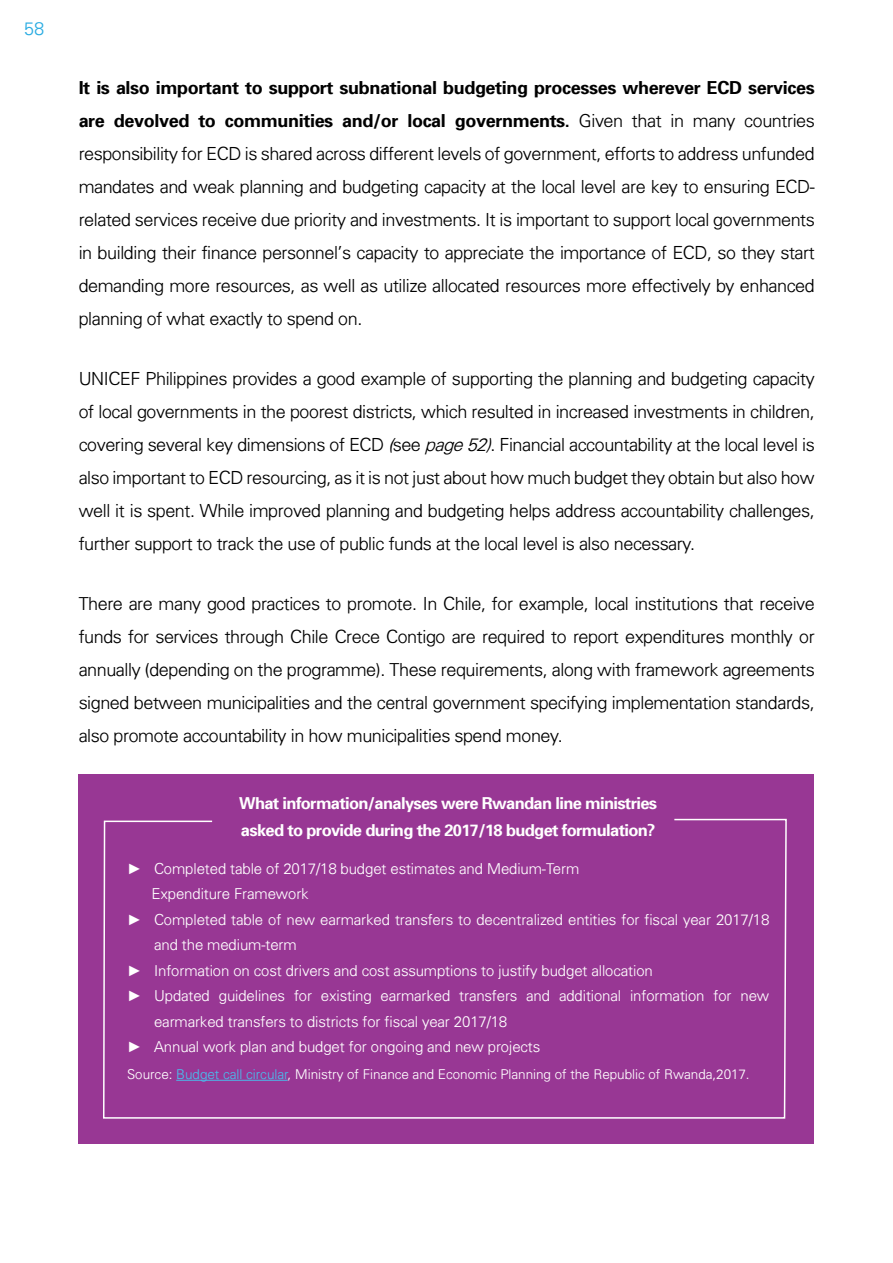
<style>
.page{position:relative;width:893px;height:1263px;background:#fff}
.page>*{position:absolute;margin:0;border:0;box-sizing:border-box;transform-origin:0 0}
.t1{font:300 18px/33px "Univers";letter-spacing:-.02em;color:#000;text-align:justify}
.t2{font:700 18px/33px "Univers 65";letter-spacing:-.02em;color:#000}
.t3{font:300 18px "Univers";color:#2aace2}
.t4{font:700 16.5px/27px "Univers 65";letter-spacing:-.04em;color:#fff}
.t5{font:300 15px "Univers";letter-spacing:-.005em;color:#fff}
.t6{font:300 13.5px "Univers";color:#fff}
.s1{font-family:"Univers";font-weight:300}
.s2{font-style:italic}
.s3{font-family:"Arial";font-weight:400}
.s4{color:#4abcec}
</style>
<div class="page">
<div style="left:78px;top:774px;width:735px;height:370px;background:#983794"></div>
<svg style="left:103px;top:818px;width:684px;height:301px"></svg>
<p class="t3" style="left:24px;top:18px;width:21px">58</p>
<p class="t2" style="left:79px;top:71px;width:738px">It is also important to support subnational budgeting processes wherever ECD services are devolved to communities and/or local governments. <span class="s1">Given that in many countries</span></p>
<p class="t1" style="left:79px;top:137px;width:738px">responsibility for ECD is shared across different levels of government, efforts to address unfunded mandates and weak planning and budgeting capacity at the local level are key to ensuring ECD&shy;related services receive due priority and investments. It is important to support local governments in building their finance personnel’s capacity to appreciate the importance of ECD, so they start demanding more resources, as well as utilize allocated resources more effectively by enhanced planning of what exactly to spend on.</p>
<p class="t1" style="left:79px;top:362px;width:738px">UNICEF Philippines provides a good example of supporting the planning and budgeting capacity of local governments in the poorest districts, which resulted in increased investments in children, covering several key dimensions of ECD <span class="s2">(</span>see <span class="s2">page 52)</span>. Financial accountability at the local level is also important to ECD resourcing, as it is not just about how much budget they obtain but also how well it is spent. While improved planning and budgeting helps address accountability challenges, further support to track the use of public funds at the local level is also necessary.</p>
<p class="t1" style="left:79px;top:587px;width:738px">There are many good practices to promote. In Chile, for example, local institutions that receive funds for services through Chile Crece Contigo are required to report expenditures monthly or annually (depending on the programme). These requirements, along with framework agreements signed between municipalities and the central government specifying implementation standards, also promote accountability in how municipalities spend money.</p>
<p class="t4" style="left:239px;top:789px;width:419px">What information/analyses were Rwandan line ministries asked to provide during the 2017/18 budget formulation?</p>
<p class="t5" style="left:127px;top:859px;width:454px"><span class="s3">►</span> Completed table of 2017/18 budget estimates and Medium-Term</p>
<p class="t5" style="left:152px;top:885px;width:159px">Expenditure Framework</p>
<p class="t5" style="left:127px;top:910px;width:644px"><span class="s3">►</span> Completed table of new earmarked transfers to decentralized entities for fiscal year 2017/18</p>
<p class="t5" style="left:154px;top:936px;width:144px">and the medium-term</p>
<p class="t5" style="left:127px;top:961px;width:527px"><span class="s3">►</span> Information on cost drivers and cost assumptions to justify budget allocation</p>
<p class="t5" style="left:127px;top:987px;width:644px"><span class="s3">►</span> Updated guidelines for existing earmarked transfers and additional information for new</p>
<p class="t5" style="left:154px;top:1012px;width:355px">earmarked transfers to districts for fiscal year 2017/18</p>
<p class="t5" style="left:127px;top:1038px;width:415px"><span class="s3">►</span> Annual work plan and budget for ongoing and new projects</p>
<p class="t6" style="left:127px;top:1066px;width:624px">Source: <span class="s4">Budget call circular</span>, Ministry of Finance and Economic Planning of the Republic of Rwanda,2017.</p>
</div>
